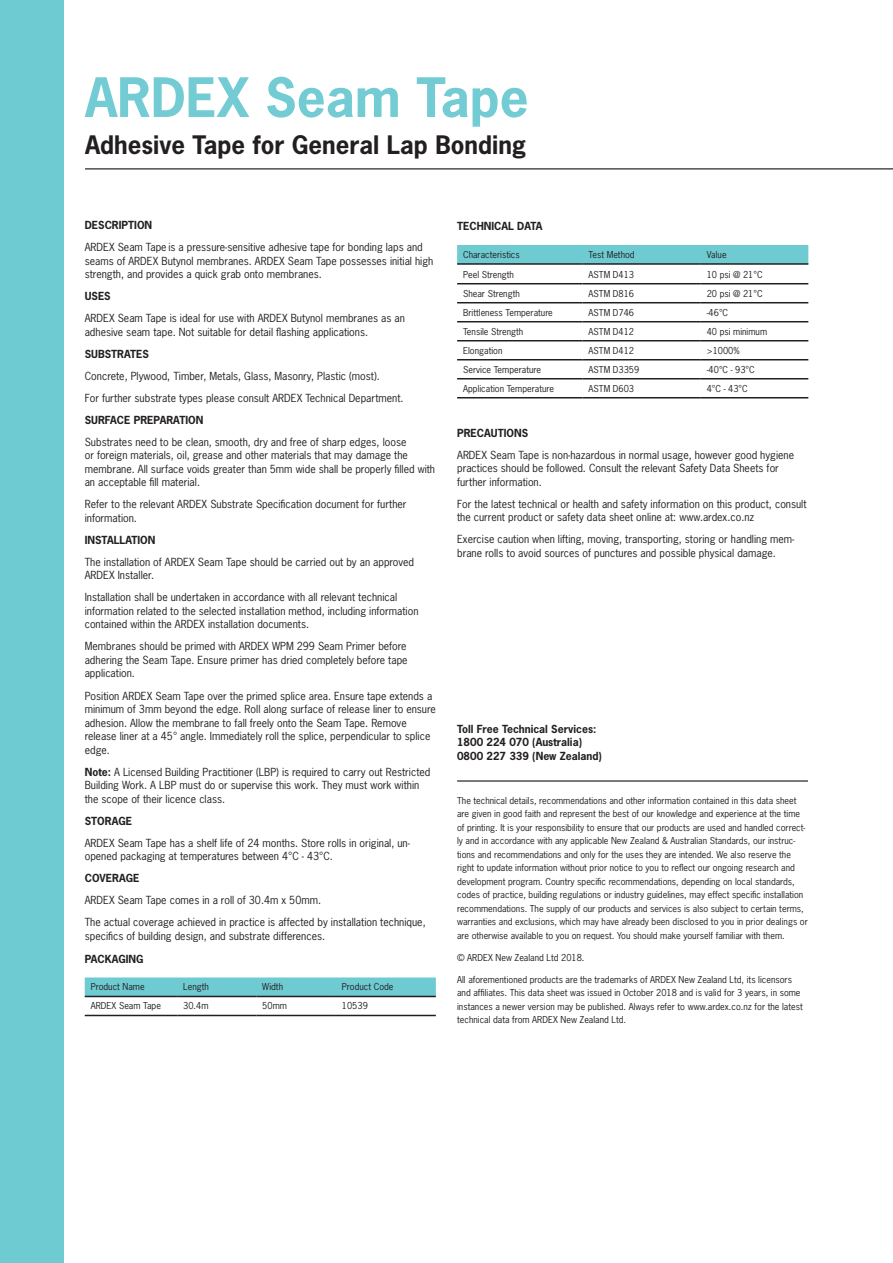
<style>
.page{position:relative;width:893px;height:1263px;background:#fff}
.page>*{position:absolute;margin:0;border:0;box-sizing:border-box;transform-origin:0 0}
.t1{font:700 51px "News Gothic Std";color:#73ccd3}
.t2{font:700 24px "News Gothic Std";color:#231f20}
.t3{font:10.5px/13.5px "News Gothic Std";color:#231f20}
.t4{font:700 10.5px/13.5px "News Gothic Std";color:#231f20}
.t5{font:9px/13.5px "News Gothic Std";color:#231f20}
.s1{font-weight:700}
</style>
<div class="page">
<div style="left:457px;top:245px;width:351px;height:18px;background:#6fcbd2"></div>
<hr style="left:457px;top:263px;width:126px;height:2px;background:#231f20">
<hr style="left:583px;top:263px;width:118px;height:2px;background:#231f20">
<hr style="left:701px;top:263px;width:107px;height:2px;background:#231f20">
<hr style="left:457px;top:283px;width:126px;height:1px;background:#231f20">
<hr style="left:583px;top:283px;width:118px;height:1px;background:#231f20">
<hr style="left:701px;top:283px;width:107px;height:1px;background:#231f20">
<hr style="left:457px;top:302px;width:126px;height:1px;background:#231f20">
<hr style="left:583px;top:302px;width:118px;height:1px;background:#231f20">
<hr style="left:701px;top:302px;width:107px;height:1px;background:#231f20">
<hr style="left:457px;top:321px;width:126px;height:1px;background:#231f20">
<hr style="left:583px;top:321px;width:118px;height:1px;background:#231f20">
<hr style="left:701px;top:321px;width:107px;height:1px;background:#231f20">
<hr style="left:457px;top:340px;width:126px;height:1px;background:#231f20">
<hr style="left:583px;top:340px;width:118px;height:1px;background:#231f20">
<hr style="left:701px;top:340px;width:107px;height:1px;background:#231f20">
<hr style="left:457px;top:359px;width:126px;height:1px;background:#231f20">
<hr style="left:583px;top:359px;width:118px;height:1px;background:#231f20">
<hr style="left:701px;top:359px;width:107px;height:1px;background:#231f20">
<hr style="left:457px;top:378px;width:126px;height:1px;background:#231f20">
<hr style="left:583px;top:378px;width:118px;height:1px;background:#231f20">
<hr style="left:701px;top:378px;width:107px;height:1px;background:#231f20">
<hr style="left:457px;top:397px;width:126px;height:1px;background:#231f20">
<hr style="left:583px;top:397px;width:118px;height:1px;background:#231f20">
<hr style="left:701px;top:397px;width:107px;height:1px;background:#231f20">
<hr style="left:457px;top:780px;width:351px;height:2px;background:#231f20">
<hr style="left:85px;top:168px;width:808px;height:1px;background:#231f20">
<svg style="left:85px;top:977px;width:351px;height:19px;background:#71c9d0"></svg>
<hr style="left:85px;top:1015px;width:92px;height:1px;background:#231f20">
<hr style="left:177px;top:1015px;width:79px;height:1px;background:#231f20">
<hr style="left:256px;top:1015px;width:80px;height:1px;background:#231f20">
<hr style="left:336px;top:1015px;width:100px;height:1px;background:#231f20">
<hr style="left:85px;top:996px;width:92px;height:1px;background:#231f20">
<hr style="left:177px;top:996px;width:79px;height:1px;background:#231f20">
<hr style="left:256px;top:996px;width:80px;height:1px;background:#231f20">
<hr style="left:336px;top:996px;width:100px;height:1px;background:#231f20">
<div style="left:0;top:0;width:64px;height:1263px;background:#6fcbd2"></div>
<h1 class="t1" style="left:85px;top:64px;width:445px">ARDEX Seam Tape</h1>
<h2 class="t2" style="left:85px;top:129px;width:443px">Adhesive Tape for General Lap Bonding</h2>
<p class="t4" style="left:85px;top:218px;width:69px">DESCRIPTION</p>
<p class="t3" style="left:85px;top:240px;width:350px">ARDEX Seam Tape is a pressure-sensitive adhesive tape for bonding laps and seams of ARDEX Butynol membranes. ARDEX Seam Tape possesses initial high strength, and provides a quick grab onto membranes.</p>
<p class="t4" style="left:85px;top:289px;width:28px">USES</p>
<p class="t3" style="left:85px;top:312px;width:322px">ARDEX Seam Tape is ideal for use with ARDEX Butynol membranes as an adhesive seam tape. Not suitable for detail flashing applications.</p>
<p class="t4" style="left:85px;top:347px;width:66px">SUBSTRATES</p>
<p class="t3" style="left:85px;top:365px;width:320px;line-height:22px">Concrete, Plywood, Timber, Metals, Glass, Masonry, Plastic (most).<br>For further substrate types please consult ARDEX Technical Department.</p>
<p class="t4" style="left:85px;top:413px;width:120px">SURFACE PREPARATION</p>
<p class="t3" style="left:85px;top:435px;width:352px">Substrates need to be clean, smooth, dry and free of sharp edges, loose<br>or foreign materials, oil, grease and other materials that may damage the membrane. All surface voids greater than 5mm wide shall be properly filled with an acceptable fill material.</p>
<p class="t3" style="left:85px;top:498px;width:323px">Refer to the relevant ARDEX Substrate Specification document for further information.</p>
<p class="t4" style="left:85px;top:533px;width:72px">INSTALLATION</p>
<p class="t3" style="left:85px;top:555px;width:331px">The installation of ARDEX Seam Tape should be carried out by an approved<br>ARDEX Installer.</p>
<p class="t3" style="left:85px;top:591px;width:335px">Installation shall be undertaken in accordance with all relevant technical information related to the selected installation method, including information contained within the ARDEX installation documents.</p>
<p class="t3" style="left:85px;top:640px;width:324px;text-align:justify">Membranes should be primed with ARDEX WPM 299 Seam Primer before adhering the Seam Tape. Ensure primer has dried completely before tape application.</p>
<p class="t3" style="left:85px;top:689px;width:353px">Position ARDEX Seam Tape over the primed splice area. Ensure tape extends a minimum of 3mm beyond the edge. Roll along surface of release liner to ensure adhesion. Allow the membrane to fall freely onto the Seam Tape. Remove release liner at a 45° angle. Immediately roll the splice, perpendicular to splice edge.</p>
<p class="t3" style="left:85px;top:765px;width:347px"><span class="s1">Note:</span> A Licensed Building Practitioner (LBP) is required to carry out Restricted<br>Building Work. A LBP must do or supervise this work. They must work within the scope of their licence class.</p>
<p class="t4" style="left:85px;top:814px;width:49px">STORAGE</p>
<p class="t3" style="left:85px;top:836px;width:327px">ARDEX Seam Tape has a shelf life of 24 months. Store rolls in original, un&shy;opened packaging at temperatures between 4°C - 43°C.</p>
<p class="t4" style="left:85px;top:871px;width:56px">COVERAGE</p>
<p class="t3" style="left:85px;top:889px;width:342px;line-height:22px">ARDEX Seam Tape comes in a roll of 30.4m x 50mm.<br>The actual coverage achieved in practice is affected by installation technique,</p>
<p class="t3" style="left:85px;top:929px;width:242px">specifics of building design, and substrate differences.</p>
<p class="t4" style="left:85px;top:952px;width:60px">PACKAGING</p>
<p class="t5" style="left:91px;top:980px;width:55px">Product Name</p>
<p class="t5" style="left:183px;top:980px;width:27px">Length</p>
<p class="t5" style="left:262px;top:980px;width:22px">Width</p>
<p class="t5" style="left:342px;top:980px;width:53px">Product Code</p>
<p class="t5" style="left:91px;top:999px;width:72px">ARDEX Seam Tape</p>
<p class="t5" style="left:183px;top:999px;width:27px">30.4m</p>
<p class="t5" style="left:262px;top:999px;width:26px">50mm</p>
<p class="t5" style="left:342px;top:999px;width:27px">10539</p>
<p class="t4" style="left:457px;top:220px;width:87px">TECHNICAL DATA</p>
<p class="t5" style="left:463px;top:248px;width:58px">Characteristics</p>
<p class="t5" style="left:589px;top:248px;width:48px">Test Method</p>
<p class="t5" style="left:707px;top:248px;width:21px">Value</p>
<p class="t5" style="left:463px;top:267px;width:52px">Peel Strength</p>
<p class="t5" style="left:589px;top:267px;width:47px">ASTM D413</p>
<p class="t5" style="left:707px;top:267px;width:57px">10 psi @ 21°C</p>
<p class="t5" style="left:463px;top:286px;width:58px">Shear Strength</p>
<p class="t5" style="left:589px;top:286px;width:47px">ASTM D816</p>
<p class="t5" style="left:707px;top:286px;width:57px">20 psi @ 21°C</p>
<p class="t5" style="left:463px;top:305px;width:91px">Brittleness Temperature</p>
<p class="t5" style="left:589px;top:305px;width:47px">ASTM D746</p>
<p class="t5" style="left:707px;top:305px;width:23px">-46°C</p>
<p class="t5" style="left:463px;top:324px;width:62px">Tensile Strength</p>
<p class="t5" style="left:589px;top:324px;width:47px">ASTM D412</p>
<p class="t5" style="left:707px;top:324px;width:62px">40 psi minimum</p>
<p class="t5" style="left:463px;top:343px;width:41px">Elongation</p>
<p class="t5" style="left:589px;top:343px;width:47px">ASTM D412</p>
<p class="t5" style="left:707px;top:343px;width:34px">&gt;1000%</p>
<p class="t5" style="left:463px;top:362px;width:79px">Service Temperature</p>
<p class="t5" style="left:589px;top:362px;width:52px">ASTM D3359</p>
<p class="t5" style="left:707px;top:362px;width:50px">-40°C - 93°C</p>
<p class="t5" style="left:463px;top:381px;width:92px">Application Temperature</p>
<p class="t5" style="left:589px;top:381px;width:47px">ASTM D603</p>
<p class="t5" style="left:707px;top:381px;width:42px">4°C - 43°C</p>
<p class="t4" style="left:457px;top:426px;width:73px">PRECAUTIONS</p>
<p class="t3" style="left:457px;top:448px;width:338px">ARDEX Seam Tape is non-hazardous in normal usage, however good hygiene practices should be followed. Consult the relevant Safety Data Sheets for further information.</p>
<p class="t3" style="left:457px;top:497px;width:351px">For the latest technical or health and safety information on this product, consult the current product or safety data sheet online at: www.ardex.co.nz</p>
<p class="t3" style="left:457px;top:532px;width:339px">Exercise caution when lifting, moving, transporting, storing or handling mem&shy;brane rolls to avoid sources of punctures and possible physical damage.</p>
<p class="t4" style="left:457px;top:722px;width:146px">Toll Free Technical Services:<br>1800 224 070 (Australia)<br>0800 227 339 (New Zealand)</p>
<p class="t5" style="left:457px;top:793px;width:352px">The technical details, recommendations and other information contained in this data sheet are given in good faith and represent the best of our knowledge and experience at the time of printing. It is your responsibility to ensure that our products are used and handled correct&shy;ly and in accordance with any applicable New Zealand &amp; Australian Standards, our instruc&shy;tions and recommendations and only for the uses they are intended. We also reserve the right to update information without prior notice to you to reflect our ongoing research and development program. Country specific recommendations, depending on local standards, codes of practice, building regulations or industry guidelines, may effect specific installation recommendations. The supply of our products and services is also subject to certain terms, warranties and exclusions, which may have already been disclosed to you in prior dealings or are otherwise available to you on request. You should make yourself familiar with them.</p>
<p class="t5" style="left:457px;top:950px;width:129px">© ARDEX New Zealand Ltd 2018.</p>
<p class="t5" style="left:457px;top:972px;width:347px">All aforementioned products are the trademarks of ARDEX New Zealand Ltd, its licensors and affiliates. This data sheet was issued in October 2018 and is valid for 3 years, in some instances a newer version may be published. Always refer to www.ardex.co.nz for the latest technical data from ARDEX New Zealand Ltd.</p>
</div>
